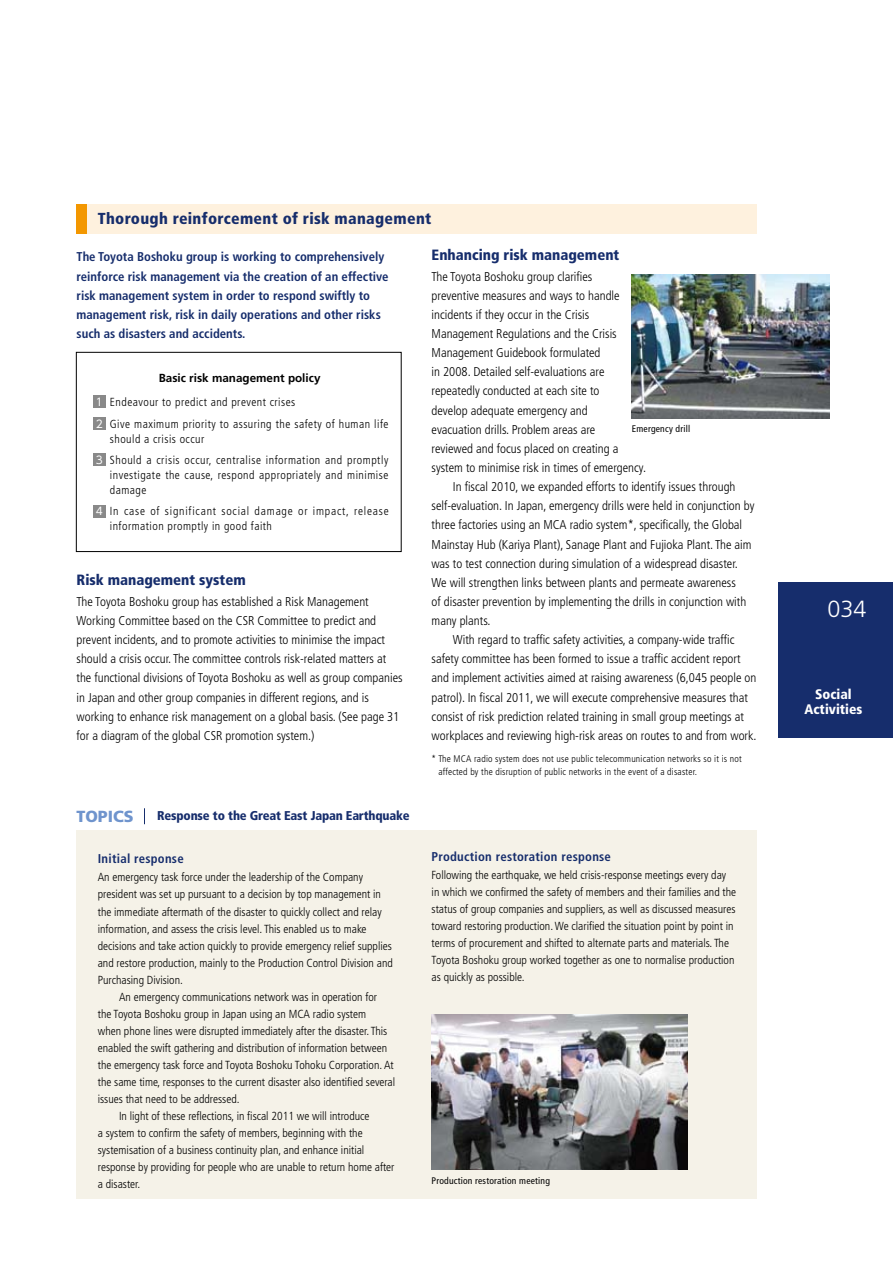
<style>
.page{position:relative;width:893px;height:1263px;background:#fff}
.page>*{position:absolute;margin:0;border:0;box-sizing:border-box;transform-origin:0 0}
.t1{font:300 23.4px "Frutiger LT Std";color:#fff}
.t2{font:900 16.05px "Frutiger";color:#6f94cd}
.t3{font:900 condensed 15.9px "Frutiger LT Std";letter-spacing:.02em;color:#162d6c}
.t4{font:900 condensed 14.85px "Frutiger LT Std";color:#162d6c}
.t5{font:900 condensed 13.8px/14.9px "Frutiger LT Std";color:#fff;text-align:center}
.t6{font:300 condensed 12.75px/19.2px "Frutiger LT Std";color:#000}
.t7{font:700 condensed 12.75px/19.2px "Frutiger LT Std";color:#162d6c}
.t8{font:700 condensed 12.75px "Frutiger LT Std";letter-spacing:.02em;color:#162d6c}
.t9{font:900 condensed 12.75px "Frutiger LT Std";letter-spacing:-.015em;color:#162d6c}
.t10{font:300 condensed 11.7px/17px "Frutiger LT Std";color:#000}
.t11{font:300 condensed 11.7px/21.3px "Frutiger LT Std";letter-spacing:.04em;color:#000}
.t12{font:300 condensed 11.7px/14.9px "Frutiger LT Std";letter-spacing:.07em;color:#000}
.t13{font:300 condensed 11.7px/21.3px "Frutiger LT Std";letter-spacing:.045em;color:#000}
.t14{font:700 11.7px "Frutiger LT Std";color:#000}
.t15{font:10.65px/22.2px "UD Shin Go Pro";color:#fff}
.t16{font:300 condensed 9.6px/12.8px "Frutiger LT Std";letter-spacing:.02em;color:#000}
.t17{font:condensed 9.6px "Frutiger LT Std";letter-spacing:.02em;color:#000}
</style>
<div class="page">
<img style="left:632px;top:274px;width:197px;height:145px">
<div style="left:77px;top:831px;width:680px;height:368px;background:#f5f2e8"></div>
<img style="left:432px;top:1014px;width:255px;height:155px">
<div style="left:77px;top:204px;width:680px;height:30px;background:#fef1de"></div>
<div style="left:77px;top:204px;width:10px;height:30px;background:#f39700"></div>
<div style="left:76px;top:352px;width:325px;height:200px;border:1px solid #000"></div>
<div style="left:93px;top:395px;width:13px;height:13px;background:#898989"></div>
<div style="left:93px;top:418px;width:13px;height:12px;background:#898989"></div>
<div style="left:93px;top:453px;width:13px;height:13px;background:#898989"></div>
<div style="left:93px;top:505px;width:13px;height:13px;background:#898989"></div>
<svg style="left:144px;top:808px;width:1px;height:16px"></svg>
<div style="left:778px;top:583px;width:114px;height:155px;background:#162d6c"></div>
<p class="t3" style="left:98px;top:209px;width:335px">Thorough reinforcement of risk management</p>
<p class="t7" style="left:77px;top:247px;width:314px">The Toyota Boshoku group is working to comprehensively reinforce risk management via the creation of an effective risk management system in order to respond swiftly to management risk, risk in daily operations and other risks such as disasters and accidents.</p>
<p class="t15" style="left:96px;top:390px;width:9px">1<br>2</p>
<p class="t15" style="left:96px;top:448px;width:9px">3</p>
<p class="t15" style="left:96px;top:500px;width:9px">4</p>
<p class="t14" style="left:159px;top:371px;width:163px">Basic risk management policy</p>
<p class="t11" style="left:110px;top:392px;width:280px">Endeavour to predict and prevent crises<br>Give maximum priority to assuring the safety of human life</p>
<p class="t13" style="left:110px;top:428px;width:280px">should a crisis occur<br>Should a crisis occur, centralise information and promptly</p>
<p class="t11" style="left:110px;top:467px;width:280px;line-height:14.9px">investigate the cause, respond appropriately and minimise damage</p>
<p class="t12" style="left:110px;top:503px;width:280px">In case of significant social damage or impact, release information promptly in good faith</p>
<p class="t4" style="left:77px;top:571px;width:171px">Risk management system</p>
<p class="t6" style="left:77px;top:592px;width:328px">The Toyota Boshoku group has established a Risk Management Working Committee based on the CSR Committee to predict and prevent incidents, and to promote activities to minimise the impact should a crisis occur. The committee controls risk-related matters at the functional divisions of Toyota Boshoku as well as group companies in Japan and other group companies in different regions, and is working to enhance risk management on a global basis. (See page 31 for a diagram of the global CSR promotion system.)</p>
<p class="t2" style="left:77px;top:806px;width:59px">TOPICS</p>
<p class="t9" style="left:157px;top:808px;width:254px">Response to the Great East Japan Earthquake</p>
<p class="t8" style="left:98px;top:851px;width:87px">Initial response</p>
<p class="t10" style="left:98px;top:869px;width:297px">An emergency task force under the leadership of the Company president was set up pursuant to a decision by top management in the immediate aftermath of the disaster to quickly collect and relay information, and assess the crisis level. This enabled us to make decisions and take action quickly to provide emergency relief supplies and restore production, mainly to the Production Control Division and Purchasing Division.</p>
<p class="t10" style="left:119px;top:988px;width:259px">An emergency communications network was in operation for</p>
<p class="t10" style="left:98px;top:1005px;width:270px">the Toyota Boshoku group in Japan using an MCA radio system</p>
<p class="t10" style="left:98px;top:1022px;width:291px">when phone lines were disrupted immediately after the disaster. This</p>
<p class="t10" style="left:98px;top:1039px;width:291px">enabled the swift gathering and distribution of information between</p>
<p class="t10" style="left:98px;top:1056px;width:297px">the emergency task force and Toyota Boshoku Tohoku Corporation. At</p>
<p class="t10" style="left:98px;top:1073px;width:299px">the same time, responses to the current disaster also identified several</p>
<p class="t10" style="left:98px;top:1090px;width:143px">issues that need to be addressed.</p>
<p class="t10" style="left:119px;top:1107px;width:252px">In light of these reflections, in fiscal 2011 we will introduce</p>
<p class="t10" style="left:98px;top:1124px;width:266px">a system to confirm the safety of members, beginning with the</p>
<p class="t10" style="left:98px;top:1141px;width:268px">systemisation of a business continuity plan, and enhance initial</p>
<p class="t10" style="left:98px;top:1158px;width:298px">response by providing for people who are unable to return home after</p>
<p class="t10" style="left:98px;top:1175px;width:44px">a disaster.</p>
<p class="t4" style="left:432px;top:246px;width:189px">Enhancing risk management</p>
<p class="t6" style="left:432px;top:267px;width:162px">The Toyota Boshoku group clarifies</p>
<p class="t6" style="left:432px;top:286px;width:190px">preventive measures and ways to handle</p>
<p class="t6" style="left:432px;top:305px;width:159px">incidents if they occur in the Crisis</p>
<p class="t6" style="left:432px;top:324px;width:187px">Management Regulations and the Crisis</p>
<p class="t6" style="left:432px;top:343px;width:170px">Management Guidebook formulated</p>
<p class="t6" style="left:432px;top:362px;width:174px">in 2008. Detailed self-evaluations are</p>
<p class="t6" style="left:432px;top:382px;width:169px">repeatedly conducted at each site to</p>
<p class="t6" style="left:432px;top:401px;width:158px">develop adequate emergency and</p>
<p class="t6" style="left:432px;top:420px;width:165px">evacuation drills. Problem areas are</p>
<p class="t6" style="left:432px;top:439px;width:188px">reviewed and focus placed on creating a</p>
<p class="t6" style="left:432px;top:458px;width:216px">system to minimise risk in times of emergency.</p>
<p class="t6" style="left:453px;top:477px;width:284px">In fiscal 2010, we expanded efforts to identify issues through</p>
<p class="t6" style="left:432px;top:496px;width:324px">self-evaluation. In Japan, emergency drills were held in conjunction by</p>
<p class="t6" style="left:432px;top:516px;width:312px">three factories using an MCA radio system*, specifically, the Global</p>
<p class="t6" style="left:432px;top:535px;width:322px">Mainstay Hub (Kariya Plant), Sanage Plant and Fujioka Plant. The aim</p>
<p class="t6" style="left:432px;top:554px;width:308px">was to test connection during simulation of a widespread disaster.</p>
<p class="t6" style="left:432px;top:573px;width:306px">We will strengthen links between plants and permeate awareness</p>
<p class="t6" style="left:432px;top:592px;width:316px">of disaster prevention by implementing the drills in conjunction with</p>
<p class="t6" style="left:432px;top:611px;width:60px">many plants.</p>
<p class="t6" style="left:453px;top:630px;width:283px">With regard to traffic safety activities, a company-wide traffic</p>
<p class="t6" style="left:432px;top:649px;width:310px">safety committee has been formed to issue a traffic accident report</p>
<p class="t6" style="left:432px;top:669px;width:326px">and implement activities aimed at raising awareness (6,045 people on</p>
<p class="t6" style="left:432px;top:688px;width:318px">patrol). In fiscal 2011, we will execute comprehensive measures that</p>
<p class="t6" style="left:432px;top:707px;width:314px">consist of risk prediction related training in small group meetings at</p>
<p class="t6" style="left:432px;top:726px;width:327px">workplaces and reviewing high-risk areas on routes to and from work.</p>
<p class="t17" style="left:632px;top:423px;width:60px">Emergency drill</p>
<p class="t16" style="left:438px;top:753px;width:305px;text-indent:-7px">* The MCA radio system does not use public telecommunication networks so it is not affected by the disruption of public networks in the event of a disaster.</p>
<p class="t8" style="left:432px;top:849px;width:181px">Production restoration response</p>
<p class="t10" style="left:432px;top:867px;width:306px">Following the earthquake, we held crisis-response meetings every day in which we confirmed the safety of members and their families and the status of group companies and suppliers, as well as discussed measures toward restoring production. We clarified the situation point by point in terms of procurement and shifted to alternate parts and materials. The Toyota Boshoku group worked together as one to normalise production as quickly as possible.</p>
<p class="t17" style="left:432px;top:1175px;width:120px">Production restoration meeting</p>
<h1 class="t1" style="left:828px;top:595px;width:41px">034</h1>
<p class="t5" style="left:804px;top:687px;width:59px">Social<br>Activities</p>
</div>
